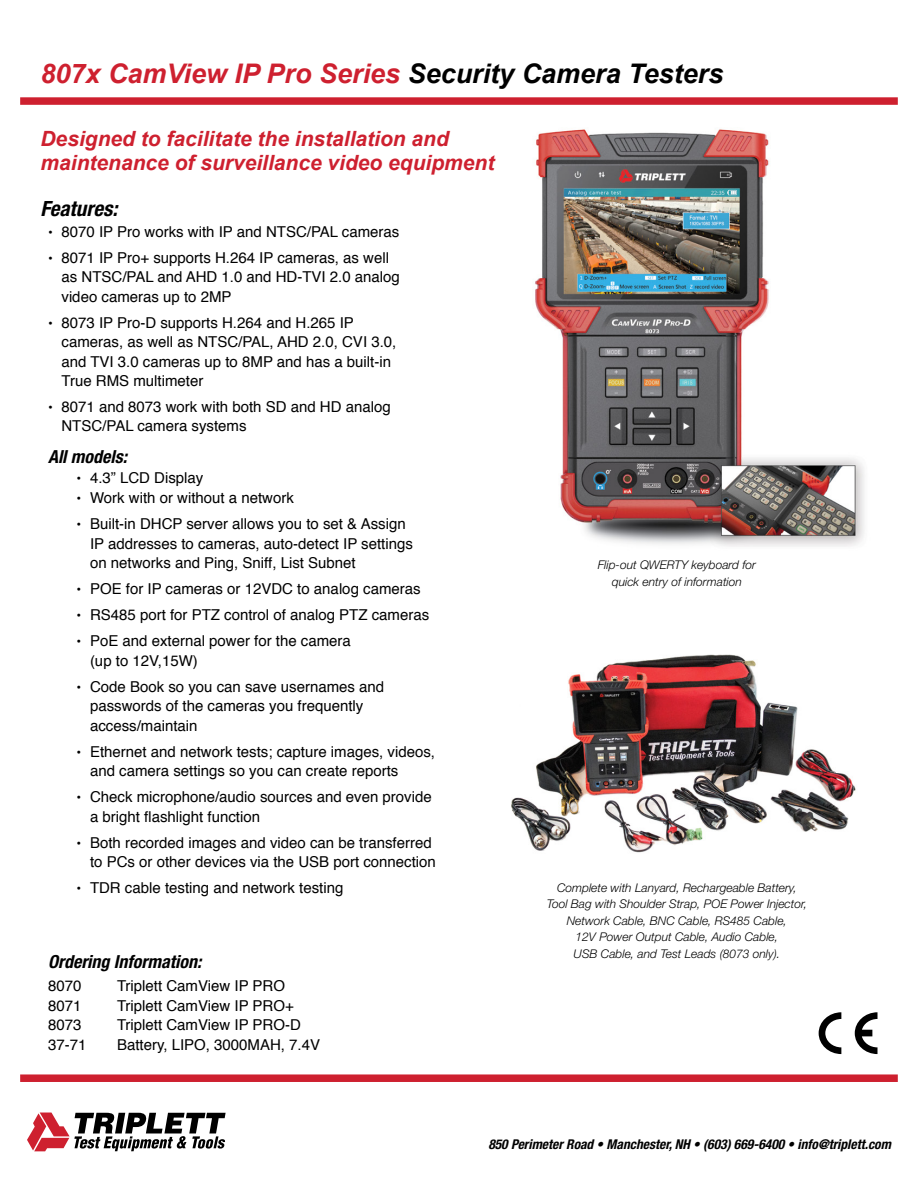
<style>
.page{position:relative;width:918px;height:1188px;background:#fff}
.page>*{position:absolute;margin:0;border:0;box-sizing:border-box;transform-origin:0 0}
.t1{font:italic 700 27px "Arial";color:#ce202f}
.t2{font:italic 700 21px/24px "Arial";color:#ce202f}
.t3{font:italic 700 condensed 21px "Helvetica Neue LT Std";color:#000}
.t4{font:italic 700 condensed 18px "Helvetica Neue LT Std";color:#000}
.t5{font:15px/19.5px "Helvetica";color:#000}
.t6{font:italic 700 condensed 13.5px "Helvetica Neue LT Std";color:#000}
.t7{font:italic 300 12px/16.5px "Helvetica Neue";color:#000;text-align:center}
.s1{color:#000}
.s2{font-size:13.5px}
</style>
<div class="page">
<img style="left:511px;top:129px;width:353px;height:904px">
<div style="left:20px;top:97px;width:878px;height:8px;background:#ce202f"></div>
<svg style="left:27px;top:1113px;width:199px;height:38px"></svg>
<svg style="left:819px;top:1012px;width:22px;height:42px"></svg>
<svg style="left:855px;top:1012px;width:23px;height:42px"></svg>
<div style="left:20px;top:1074px;width:878px;height:8px;background:#ce202f"></div>
<h1 class="t1" style="left:40px;top:55px;width:684px">807x CamView IP Pro Series <span class="s1">Security Camera Testers</span></h1>
<h2 class="t2" style="left:40px;top:128px;width:455px">Designed to facilitate the installation and maintenance of surveillance video equipment</h2>
<h2 class="t3" style="left:40px;top:196px;width:78px">Features:</h2>
<p class="t5" style="left:48px;top:222px;width:353px"><span class="s2">•</span> 8070 IP Pro works with IP and NTSC/PAL cameras</p>
<p class="t5" style="left:62px;top:248px;width:340px;text-indent:-14px"><span class="s2">•</span> 8071 IP Pro+ supports H.264 IP cameras, as well as NTSC/PAL and AHD 1.0 and HD-TVI 2.0 analog video cameras up to 2MP</p>
<p class="t5" style="left:62px;top:313px;width:336px;text-indent:-14px"><span class="s2">•</span> 8073 IP Pro-D supports H.264 and H.265 IP cameras, as well as NTSC/PAL, AHD 2.0, CVI 3.0, and TVI 3.0 cameras up to 8MP and has a built-in True RMS multimeter</p>
<p class="t5" style="left:62px;top:397px;width:331px;text-indent:-14px"><span class="s2">•</span> 8071 and 8073 work with both SD and HD analog<br>NTSC/PAL camera systems</p>
<p class="t4" style="left:48px;top:446px;width:81px">All models:</p>
<p class="t5" style="left:76px;top:469px;width:128px"><span class="s2">•</span> 4.3” LCD Display</p>
<p class="t5" style="left:76px;top:489px;width:219px"><span class="s2">•</span> Work with or without a network</p>
<p class="t5" style="left:90px;top:515px;width:324px;text-indent:-14px"><span class="s2">•</span> Built-in DHCP server allows you to set &amp; Assign<br>IP addresses to cameras, auto-detect IP settings on networks and Ping, Sniff, List Subnet</p>
<p class="t5" style="left:76px;top:580px;width:346px"><span class="s2">•</span> POE for IP cameras or 12VDC to analog cameras</p>
<p class="t5" style="left:76px;top:606px;width:354px"><span class="s2">•</span> RS485 port for PTZ control of analog PTZ cameras</p>
<p class="t5" style="left:90px;top:632px;width:262px;text-indent:-14px"><span class="s2">•</span> PoE and external power for the camera (up to 12V,15W)</p>
<p class="t5" style="left:90px;top:677px;width:296px;text-indent:-14px"><span class="s2">•</span> Code Book so you can save usernames and passwords of the cameras you frequently access/maintain</p>
<p class="t5" style="left:90px;top:742px;width:347px;text-indent:-14px"><span class="s2">•</span> Ethernet and network tests; capture images, videos, and camera settings so you can create reports</p>
<p class="t5" style="left:90px;top:788px;width:343px;text-indent:-14px"><span class="s2">•</span> Check microphone/audio sources and even provide a bright flashlight function</p>
<p class="t5" style="left:76px;top:833px;width:361px;text-align:right"><span class="s2">•</span> Both recorded images and video can be transferred to PCs or other devices via the USB port connection</p>
<p class="t5" style="left:76px;top:879px;width:268px"><span class="s2">•</span> TDR cable testing and network testing</p>
<p class="t4" style="left:48px;top:951px;width:155px">Ordering Information:</p>
<p class="t5" style="left:48px;top:977px;width:35px">8070</p>
<p class="t5" style="left:117px;top:977px;width:170px">Triplett CamView IP PRO</p>
<p class="t5" style="left:48px;top:996px;width:35px">8071</p>
<p class="t5" style="left:117px;top:996px;width:178px">Triplett CamView IP PRO+</p>
<p class="t5" style="left:48px;top:1016px;width:35px">8073</p>
<p class="t5" style="left:117px;top:1016px;width:185px">Triplett CamView IP PRO-D</p>
<p class="t5" style="left:48px;top:1035px;width:40px">37-71</p>
<p class="t5" style="left:117px;top:1035px;width:205px">Battery, LIPO, 3000MAH, 7.4V</p>
<p class="t7" style="left:598px;top:556px;width:160px">Flip-out QWERTY keyboard for quick entry of information</p>
<p class="t7" style="left:547px;top:878px;width:262px">Complete with Lanyard, Rechargeable Battery, Tool Bag with Shoulder Strap, POE Power Injector, Network Cable, BNC Cable, RS485 Cable,<br>12V Power Output Cable, Audio Cable,<br>USB Cable, and Test Leads (8073 only).</p>
<p class="t6" style="left:488px;top:1136px;width:404px">850 Perimeter Road • Manchester, NH • (603) 669-6400 • info@triplett.com</p>
</div>
